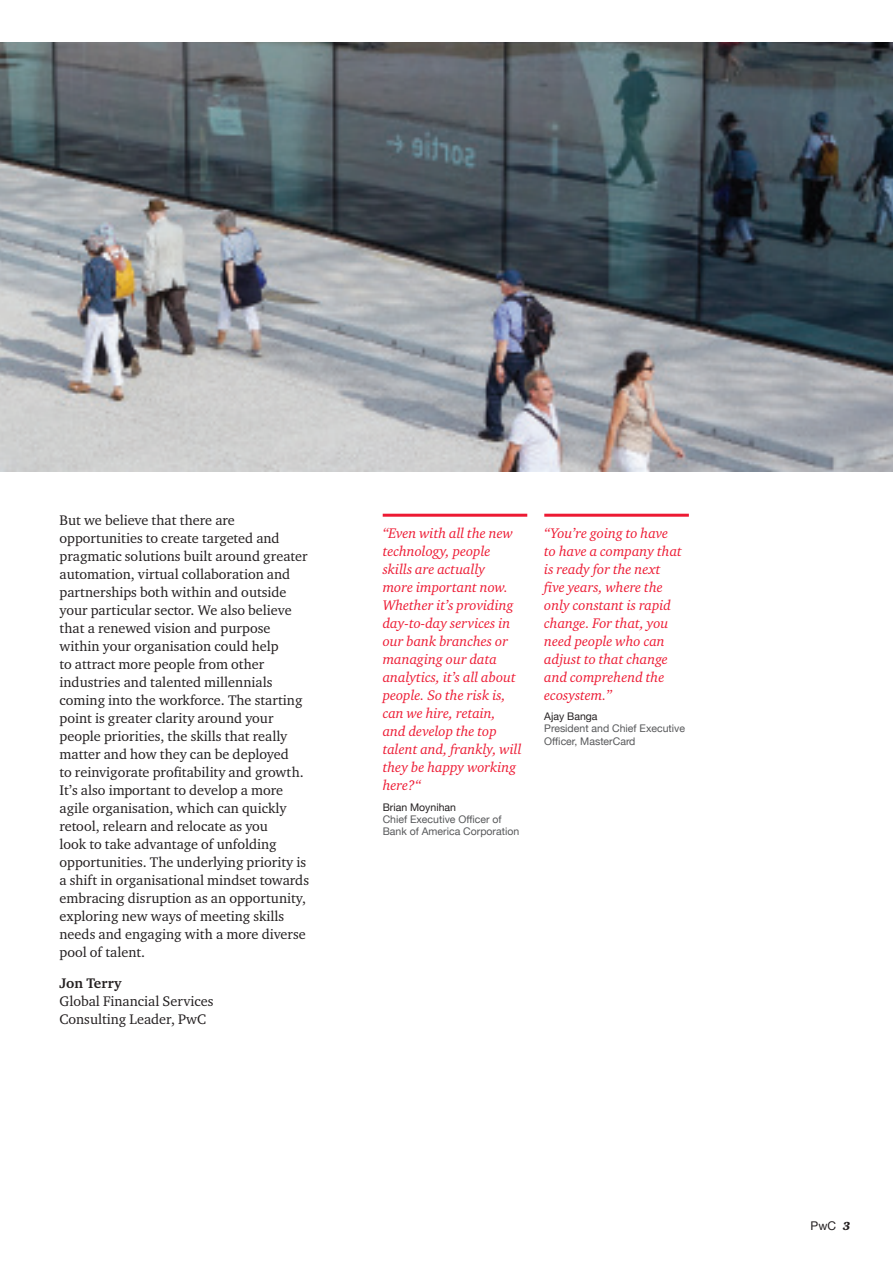
<style>
.page{position:relative;width:893px;height:1263px;background:#fff}
.page>*{position:absolute;margin:0;border:0;box-sizing:border-box;transform-origin:0 0}
.t1{font:14.25px/18px "Charter ITC";color:#231f20}
.t2{font:italic 14.25px/18px "Charter ITC";color:#ed1a33}
.t3{font:700 14.25px "Charter ITC";color:#231f20}
.t4{font:12px "Helvetica Neue";color:#231f20}
.t5{font:10.5px/12px "Helvetica Neue";color:#57585a}
.t6{font:10.5px "Helvetica Neue";color:#231f20}
.s1{font-family:"Charter ITC Blac Ital"}
</style>
<div class="page">
<img style="left:0;top:43px;width:893px;height:428px">
<hr style="left:544px;top:514px;width:145px;height:3px;background:#ed1a33">
<hr style="left:383px;top:514px;width:144px;height:3px;background:#ed1a33">
<p class="t1" style="left:60px;top:511px;width:251px">But we believe that there are opportunities to create targeted and pragmatic solutions built around greater automation, virtual collaboration and partnerships both within and outside your particular sector. We also believe that a renewed vision and purpose within your organisation could help<br>to attract more people from other industries and talented millennials coming into the workforce. The starting point is greater clarity around your people priorities, the skills that really matter and how they can be deployed<br>to reinvigorate profitability and growth.<br>It’s also important to develop a more agile organisation, which can quickly retool, relearn and relocate as you<br>look to take advantage of unfolding opportunities. The underlying priority is a shift in organisational mindset towards embracing disruption as an opportunity, exploring new ways of meeting skills needs and engaging with a more diverse pool of talent.</p>
<p class="t3" style="left:60px;top:974px;width:64px">Jon Terry</p>
<p class="t1" style="left:60px;top:992px;width:156px">Global Financial Services<br>Consulting Leader, PwC</p>
<p class="t2" style="left:383px;top:524px;width:140px">“Even with all the new technology, people skills are actually<br>more important now.<br>Whether it’s providing day-to-day services in our bank branches or managing our data analytics, it’s all about people. So the risk is, can we hire, retain, and develop the top talent and, frankly, will they be happy working here?“</p>
<p class="t6" style="left:383px;top:799px;width:75px">Brian Moynihan</p>
<p class="t5" style="left:383px;top:813px;width:138px">Chief Executive Officer of<br>Bank of America Corporation</p>
<p class="t2" style="left:544px;top:524px;width:139px">“You’re going to have to have a company that is ready for the next five years, where the only constant is rapid change. For that, you need people who can adjust to that change and comprehend the ecosystem.”</p>
<p class="t6" style="left:544px;top:709px;width:55px">Ajay Banga</p>
<p class="t5" style="left:544px;top:723px;width:142px">President and Chief Executive<br>Officer, MasterCard</p>
<p class="t4" style="left:811px;top:1217px;width:41px">PwC <span class="s1">3</span></p>
</div>
